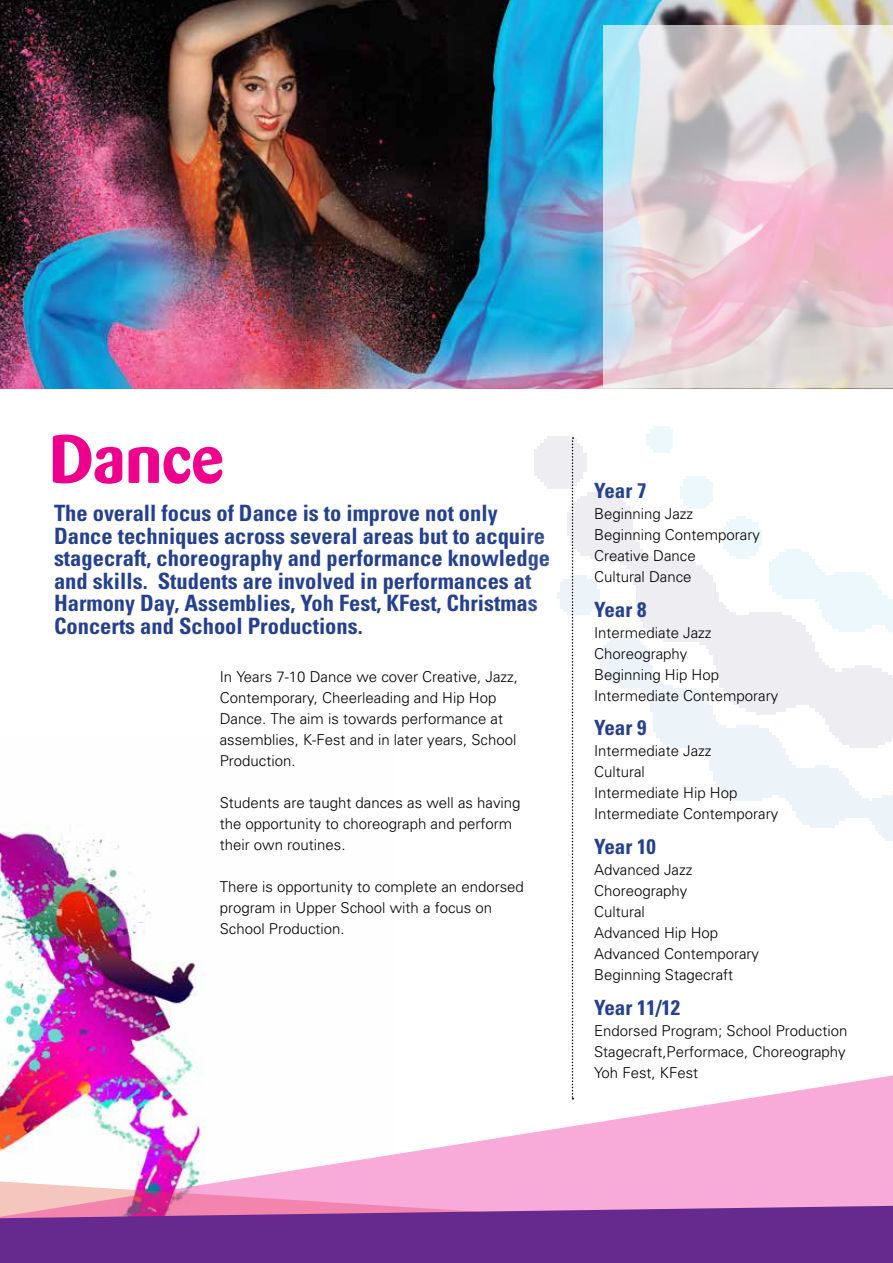
<style>
.page{position:relative;width:893px;height:1263px;background:#fff}
.page>*{position:absolute;margin:0;border:0;box-sizing:border-box;transform-origin:0 0}
.t1{font:700 67.5px "Barmeno";color:#ec008c}
.t2{font:700 condensed 22.5px/22.5px "Univers";color:#25408f}
.t3{font:700 condensed 21px "Univers";color:#25408f}
.t4{font:300 15px/21px "Univers";color:#000}
</style>
<div class="page">
<img style="left:0;top:824px;width:201px;height:251px">
<img style="left:0;top:0;width:893px;height:389px">
<img style="left:603px;top:26px;width:290px;height:361px">
<img style="left:534px;top:427px;width:359px;height:418px">
<svg style="left:572px;top:437px;width:1px;height:638px"></svg>
<img style="left:0;top:0;width:1px;height:387px">
<svg style="left:0;top:1075px;width:893px;height:188px"></svg>
<h1 class="t1" style="left:50px;top:418px;width:176px">Dance</h1>
<p class="t2" style="left:54px;top:502px;width:498px">The overall focus of Dance is to improve not only Dance techniques across several areas but to acquire stagecraft, choreography and performance knowledge and skills. Students are involved in performances at Harmony Day, Assemblies, Yoh Fest, KFest, Christmas Concerts and School Productions.</p>
<p class="t4" style="left:220px;top:666px;width:300px">In Years 7-10 Dance we cover Creative, Jazz, Contemporary, Cheerleading and Hip Hop Dance. The aim is towards performance at assemblies, K-Fest and in later years, School Production.</p>
<p class="t4" style="left:220px;top:792px;width:302px">Students are taught dances as well as having the opportunity to choreograph and perform their own routines.</p>
<p class="t4" style="left:220px;top:876px;width:306px">There is opportunity to complete an endorsed program in Upper School with a focus on<br>School Production.</p>
<h3 class="t3" style="left:594px;top:478px;width:54px">Year 7</h3>
<p class="t4" style="left:594px;top:504px;width:167px">Beginning Jazz<br>Beginning Contemporary<br>Creative Dance<br>Cultural Dance</p>
<h3 class="t3" style="left:594px;top:597px;width:54px">Year 8</h3>
<p class="t4" style="left:594px;top:622px;width:186px">Intermediate Jazz<br>Choreography<br>Beginning Hip Hop<br>Intermediate Contemporary</p>
<h3 class="t3" style="left:594px;top:715px;width:54px">Year 9</h3>
<p class="t4" style="left:594px;top:741px;width:186px">Intermediate Jazz<br>Cultural<br>Intermediate Hip Hop<br>Intermediate Contemporary</p>
<h3 class="t3" style="left:594px;top:834px;width:63px">Year 10</h3>
<p class="t4" style="left:594px;top:859px;width:167px">Advanced Jazz<br>Choreography<br>Cultural<br>Advanced Hip Hop<br>Advanced Contemporary<br>Beginning Stagecraft</p>
<h3 class="t3" style="left:594px;top:994px;width:88px">Year 11/12</h3>
<p class="t4" style="left:594px;top:1020px;width:255px;text-align:justify">Endorsed Program; School Production Stagecraft,Performace, Choreography Yoh Fest, KFest</p>
</div>
